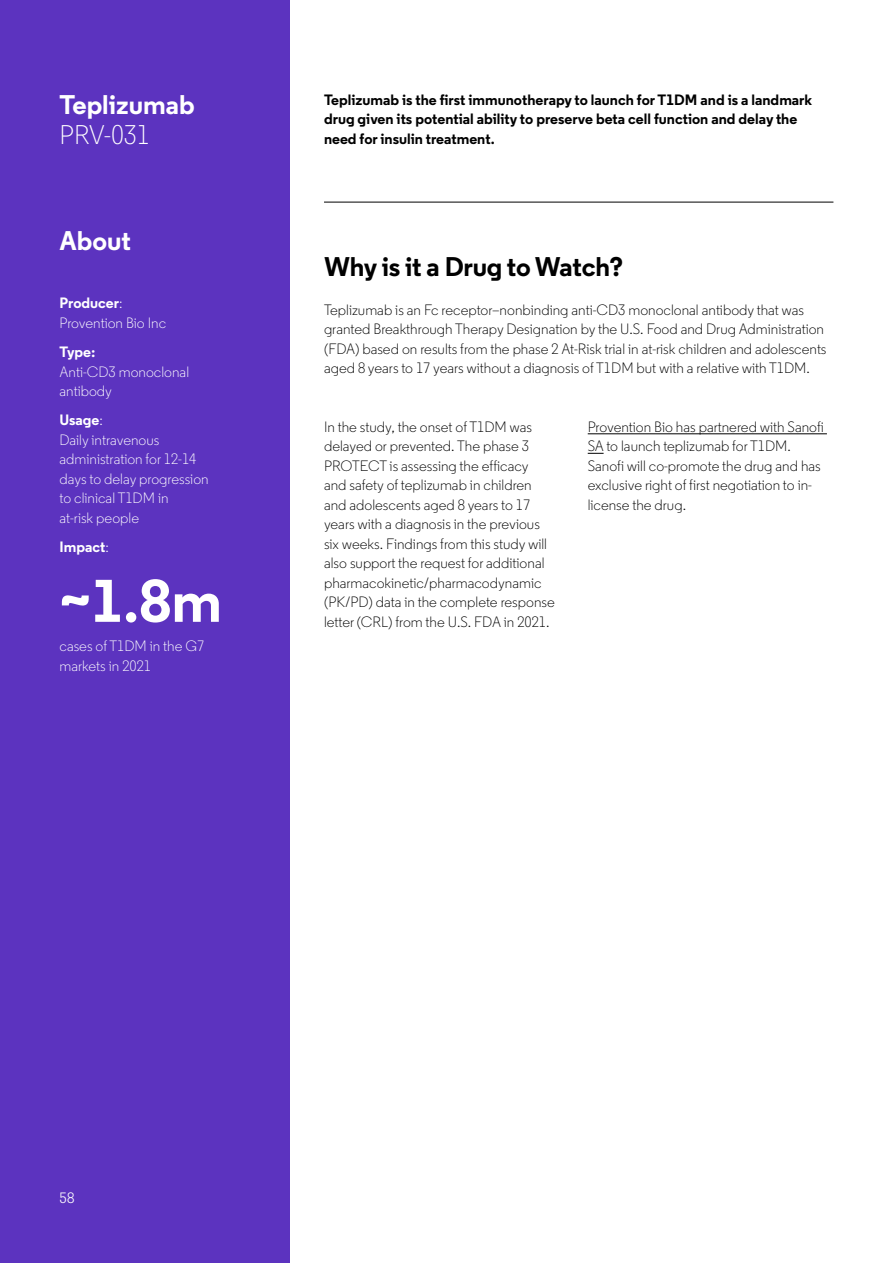
<style>
.page{position:relative;width:893px;height:1263px;background:#fff}
.page>*{position:absolute;margin:0;border:0;box-sizing:border-box;transform-origin:0 0}
.Side_Panel_info_whit{font:700 60px "Regular Clarivate";color:#fff}
.Headline_18_18pt_SPA{font:700 27px "Regular Clarivate";letter-spacing:-.01em;color:#000}
.Drug_name_15_16pt_wh{font:700 27px/30px "Regular Clarivate";color:#fff}
.Side_Panel_info_whit-2{font:700 27px "Regular Clarivate";color:#fff}
.body_copy_10_13pt_SP{font:300 15px/19.5px "Regular Clarivate";color:#000}
.Side_Panel_info_whit-3{font:300 15px/19.5px "Regular Clarivate";color:#fff}
.Intro_bold_10_13pt{font:700 15px/19.5px "Regular Clarivate";color:#000}
.Side_Panel_info_whit-4{font:700 15px "Regular Clarivate";color:#fff}
.Page_Number___10-13{font:15px "Regular Clarivate";color:#fff}
.s1{font-weight:300}
.s2{font-weight:700}
</style>
<div class="page">
<div style="left:0;top:0;width:289px;height:1263px;background:#5c33bf"></div>
<hr style="left:324px;top:202px;width:509px;height:1px;background:#000">
<hr style="left:588px;top:433px;width:239px;height:1px;background:#000">
<svg style="left:588px;top:453px;width:16px;height:1px"></svg>
<p class="Drug_name_15_16pt_wh" style="left:60px;top:89px;width:137px">Teplizumab<br><span class="s1">PRV-031</span></p>
<p class="Side_Panel_info_whit-2" style="left:60px;top:223px;width:73px">About</p>
<p class="Side_Panel_info_whit-3" style="left:60px;top:293px;width:108px"><span class="s2">Producer</span>:<br>Provention Bio Inc</p>
<p class="Side_Panel_info_whit-3" style="left:60px;top:342px;width:131px"><span class="s2">Type:<br></span>Anti-CD3 monoclonal antibody</p>
<p class="Side_Panel_info_whit-3" style="left:60px;top:410px;width:151px"><span class="s2">Usage</span>:<br>Daily intravenous administration for 12-14 days to delay progression to clinical T1DM in<br>at-risk people</p>
<p class="Side_Panel_info_whit-4" style="left:60px;top:537px;width:51px">Impact<span class="s1">:</span></p>
<p class="Side_Panel_info_whit" style="left:60px;top:562px;width:164px">~1.8m</p>
<p class="Side_Panel_info_whit-3" style="left:60px;top:636px;width:146px">cases of T1DM in the G7 markets in 2021</p>
<p class="Intro_bold_10_13pt" style="left:324px;top:89px;width:490px">Teplizumab is the first immunotherapy to launch for T1DM and is a landmark drug given its potential ability to preserve beta cell function and delay the need for insulin treatment.</p>
<p class="Headline_18_18pt_SPA" style="left:324px;top:249px;width:301px">Why is it a Drug to Watch?</p>
<p class="body_copy_10_13pt_SP" style="left:324px;top:300px;width:504px">Teplizumab is an Fc receptor–nonbinding anti-CD3 monoclonal antibody that was granted Breakthrough Therapy Designation by the U.S. Food and Drug Administration (FDA) based on results from the phase 2 At-Risk trial in at-risk children and adolescents aged 8 years to 17 years without a diagnosis of T1DM but with a relative with T1DM.</p>
<p class="body_copy_10_13pt_SP" style="left:324px;top:417px;width:232px">In the study, the onset of T1DM was delayed or prevented. The phase 3<br>PROTECT is assessing the efficacy and safety of teplizumab in children and adolescents aged 8 years to 17 years with a diagnosis in the previous six weeks. Findings from this study will also support the request for additional pharmacokinetic/pharmacodynamic (PK/PD) data in the complete response letter (CRL) from the U.S. FDA in 2021.</p>
<p class="body_copy_10_13pt_SP" style="left:588px;top:417px;width:238px">Provention Bio has partnered with Sanofi SA to launch teplizumab for T1DM.<br>Sanofi will co-promote the drug and has exclusive right of first negotiation to in&shy;license the drug.</p>
<p class="Page_Number___10-13" style="left:60px;top:1189px;width:16px">58</p>
</div>
